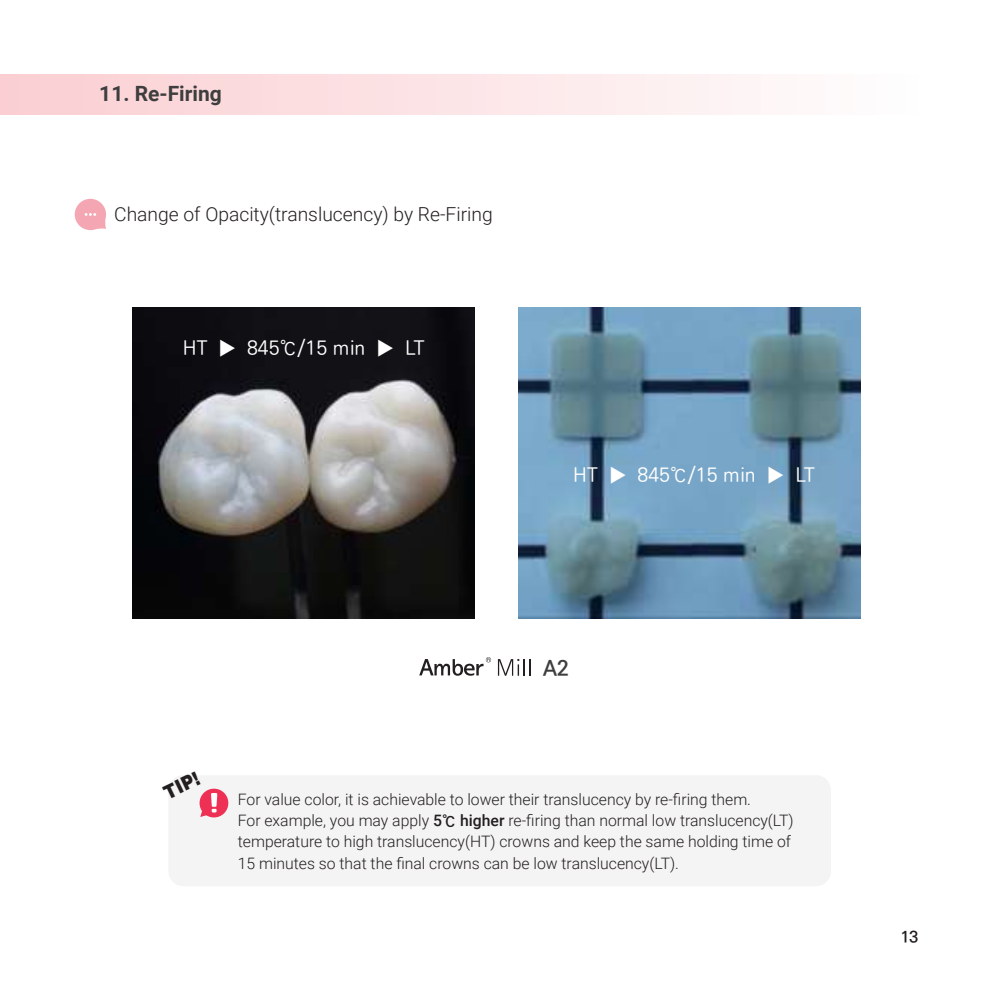
<style>
.page{position:relative;width:993px;height:993px;background:#fff}
.page>*{position:absolute;margin:0;border:0;box-sizing:border-box;transform-origin:0 0}
.t1{font:700 21px "Roboto";color:#3e3e3f}
.t2{font:700 21px "Ko Pub Dotum";color:#3e3e3f}
.t3{font:300 19.25px "Roboto";color:#231f20}
.t4{font:500 19.25px "Ko Pub Dotum";color:#fff}
.t5{font:900 19.25px "Arial";color:#231f20;scale:.9 1}
.t6{font:300 15.75px/21px "Roboto";color:#231f20}
.t7{font:700 15.75px "Ko Pub Dotum";color:#231f20}
.s1{font-weight:500}
.s2{font-family:"Ko Pub Dotum";font-weight:700}
</style>
<div class="page">
<div style="left:0;top:74px;width:918px;height:40px;background:linear-gradient(to right,#faced2,#fefdfd)"></div>
<svg style="left:74px;top:198px;width:32px;height:32px"></svg>
<img style="left:518px;top:307px;width:342px;height:311px">
<img style="left:133px;top:307px;width:341px;height:311px">
<svg style="left:419px;top:657px;width:72px;height:18px"></svg>
<svg style="left:497px;top:659px;width:33px;height:16px"></svg>
<div style="left:168px;top:774px;width:662px;height:111px;background:#f4f4f4;border-radius:15px"></div>
<svg style="left:199px;top:788px;width:30px;height:30px"></svg>
<h1 class="t1" style="left:99px;top:78px;width:124px">11. Re-Firing</h1>
<p class="t3" style="left:114px;top:200px;width:380px">Change of Opacity(translucency) by Re-Firing</p>
<p class="t4" style="left:183px;top:338px;width:243px">HT ▶ 845℃/15 min ▶ LT</p>
<p class="t4" style="left:573px;top:465px;width:243px">HT ▶ 845℃/15 min ▶ LT</p>
<h1 class="t2" style="left:543px;top:657px;width:27px">A2</h1>
<p class="t5" style="left:159px;top:780px;width:43px;rotate:-26deg">TIP!</p>
<p class="t6" style="left:238px;top:788px;width:557px">For value color, it is achievable to lower their translucency by re-firing them.<br>For example, you may apply <span class="s1">5</span><span class="s2">℃</span> <span class="s1">higher</span> re-firing than normal low translucency(LT) temperature to high translucency(HT) crowns and keep the same holding time of 15 minutes so that the final crowns can be low translucency(LT).</p>
<p class="t7" style="left:900px;top:929px;width:19px">13</p>
</div>
